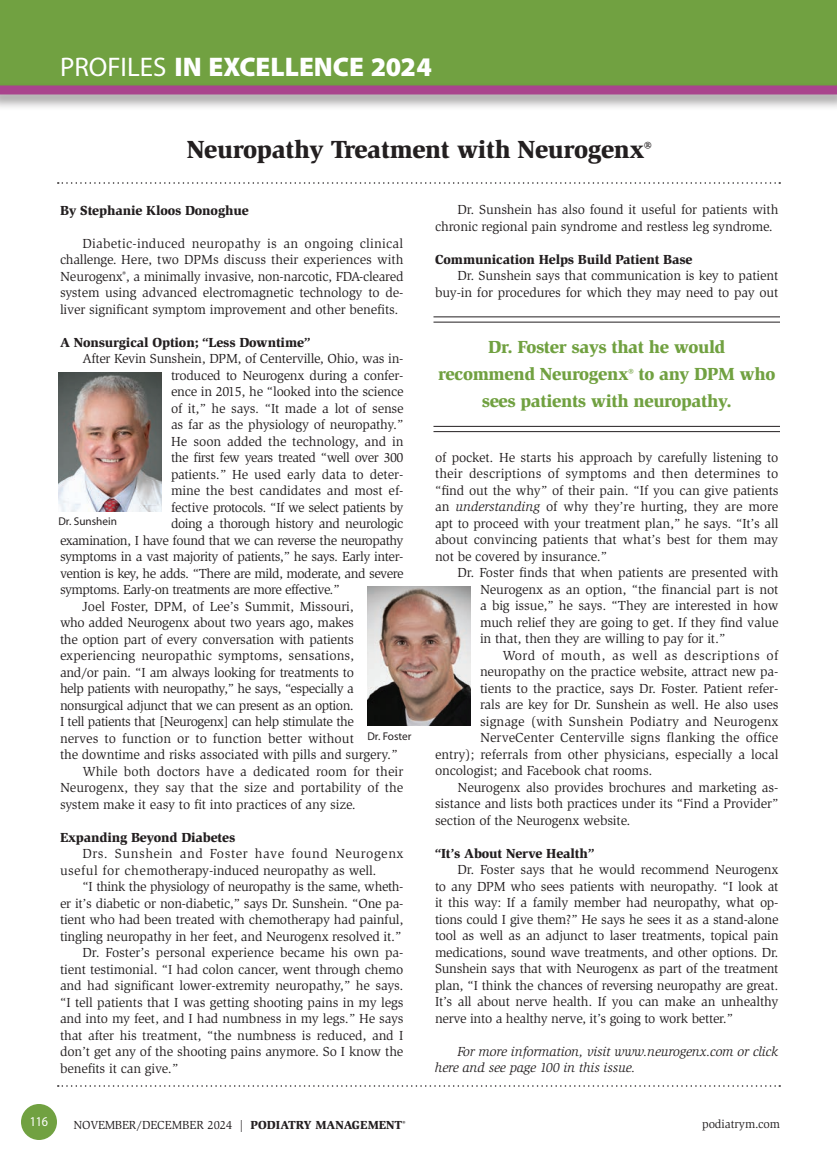
<style>
.page{position:relative;width:837px;height:1161px;background:#fff}
.page>*{position:absolute;margin:0;border:0;box-sizing:border-box;transform-origin:0 0}
.t1{font:900 27px "Myriad Pro";color:#fff}
.t2{font:900 25.5px "Slimbach";letter-spacing:-.015em;color:#231f20}
._2011-Callout{font:900 18px/27px "Slimbach";letter-spacing:-.02em;color:#71a141;text-align:center}
.t3{font:13.5px/16.5px "Slimbach";letter-spacing:-.01em;color:#231f20;text-align:justify}
.t4{font:13.5px "Slimbach";letter-spacing:-.035em;color:#231f20}
._2011-Subhead1{font:900 13.5px "Slimbach";letter-spacing:-.01em;color:#231f20}
.t5{font:13.5px/16.5px "Slimbach";letter-spacing:.03em;color:#231f20}
.t6{font:italic 13.5px/16.5px "Slimbach";letter-spacing:-.01em;color:#231f20}
.t7{font:13.5px "Slimbach";letter-spacing:-.03em;color:#231f20}
.t8{font:13.5px "Myriad Pro";color:#fff;scale:.9 1}
.t9{font:12px "Slimbach";color:#231f20}
._2023-Photo_Caption{font:11.25px "Myriad Pro";color:#231f20}
.s1{font-weight:400}
.s2{font-style:italic}
.s3{font-weight:900}
</style>
<div class="page">
<div style="left:0;top:0;width:837px;height:88px;background:#71a141"></div>
<svg style="left:58px;top:182px;width:722px;height:2px"></svg>
<svg style="left:58px;top:1085px;width:722px;height:2px"></svg>
<hr style="left:434px;top:316px;width:346px;height:1px;background:#231f20">
<hr style="left:434px;top:322px;width:346px;height:1px;background:#231f20">
<hr style="left:434px;top:426px;width:346px;height:1px;background:#231f20">
<hr style="left:434px;top:431px;width:346px;height:1px;background:#231f20">
<div style="left:0;top:82px;width:837px;height:29px;background:#231f20;opacity:.5"></div>
<div style="left:0;top:86px;width:837px;height:8px;background:#a9448d"></div>
<div style="left:21px;top:1104px;width:36px;height:36px;background:#71a141;border-radius:50%"></div>
<img style="left:58px;top:372px;width:104px;height:140px">
<img style="left:368px;top:586px;width:103px;height:140px">
<p class="t1" style="left:60px;top:51px;width:374px"><span class="s1">PROFILES</span> IN EXCELLENCE 2024</p>
<p class="t2" style="left:187px;top:134px;width:467px">Neuropathy Treatment with Neurogenx<sup>®</sup></p>
<p class="_2011-Subhead1" style="left:60px;top:202px;width:190px">By Stephanie Kloos Donoghue</p>
<p class="t3" style="left:60px;top:235px;width:345px;text-indent:23px">Diabetic-induced neuropathy is an ongoing clinical challenge. Here, two DPMs discuss their experiences with Neurogenx<sup>®</sup>, a minimally invasive, non-narcotic, FDA-cleared system using advanced electromagnetic technology to de&shy;liver significant symptom improvement and other benefits.</p>
<p class="_2011-Subhead1" style="left:60px;top:334px;width:252px">A Nonsurgical Option; “Less Downtime”</p>
<p class="t3" style="left:83px;top:351px;width:322px">After Kevin Sunshein, DPM, of Centerville, Ohio, was in-</p>
<p class="t3" style="left:171px;top:367px;width:234px">troduced to Neurogenx during a confer-</p>
<p class="t3" style="left:171px;top:384px;width:234px">ence in 2015, he “looked into the science</p>
<p class="t3" style="left:171px;top:400px;width:234px">of it,” he says. “It made a lot of sense</p>
<p class="t3" style="left:171px;top:417px;width:234px">as far as the physiology of neuropathy.”</p>
<p class="t3" style="left:171px;top:433px;width:234px">He soon added the technology, and in</p>
<p class="t4" style="left:171px;top:450px;width:234px">the first few years treated “well over 300</p>
<p class="t3" style="left:171px;top:466px;width:234px">patients.” He used early data to deter-</p>
<p class="t3" style="left:171px;top:483px;width:234px">mine the best candidates and most ef-</p>
<p class="t4" style="left:171px;top:499px;width:234px">fective protocols. “If we select patients by</p>
<p class="t7" style="left:171px;top:516px;width:234px">doing a thorough history and neurologic</p>
<p class="t4" style="left:60px;top:532px;width:345px">examination, I have found that we can reverse the neuropathy</p>
<p class="t4" style="left:60px;top:549px;width:345px">symptoms in a vast majority of patients,” he says. Early inter-</p>
<p class="t4" style="left:60px;top:565px;width:345px">vention is key, he adds. “There are mild, moderate, and severe</p>
<p class="t4" style="left:60px;top:582px;width:281px">symptoms. Early-on treatments are more effective.”</p>
<p class="t3" style="left:60px;top:598px;width:339px;text-align:left;text-indent:23px">Joel Foster, DPM, of Lee’s Summit, Missouri,<br>who added Neurogenx about two years ago, makes<br>the option part of every conversation with patients experiencing neuropathic symptoms, sensations,<br>and/or pain. “I am always looking for treatments to<br>help patients with neuropathy,” he says, “especially a nonsurgical adjunct that we can present as an option.<br>I tell patients that [Neurogenx] can help stimulate the<br>nerves to function or to function better without<br>the downtime and risks associated with pills and surgery.”</p>
<p class="t3" style="left:60px;top:763px;width:345px;text-indent:23px">While both doctors have a dedicated room for their Neurogenx, they say that the size and portability of the system make it easy to fit into practices of any size.</p>
<p class="_2011-Subhead1" style="left:60px;top:829px;width:177px">Expanding Beyond Diabetes</p>
<p class="t5" style="left:60px;top:846px;width:345px;text-indent:23px">Drs. Sunshein and Foster have found Neurogenx useful for chemotherapy-induced neuropathy as well.</p>
<p class="t3" style="left:60px;top:879px;width:345px;text-indent:22px">“I think the physiology of neuropathy is the same, wheth&shy;er it’s diabetic or non-diabetic,” says Dr. Sunshein. “One pa&shy;tient who had been treated with chemotherapy had painful, tingling neuropathy in her feet, and Neurogenx resolved it.”</p>
<p class="t3" style="left:60px;top:945px;width:345px;text-indent:22px">Dr. Foster’s personal experience became his own pa&shy;tient testimonial. “I had colon cancer, went through chemo and had significant lower-extremity neuropathy,” he says. “I tell patients that I was getting shooting pains in my legs and into my feet, and I had numbness in my legs.” He says that after his treatment, “the numbness is reduced, and I don’t get any of the shooting pains anymore. So I know the benefits it can give.”</p>
<p class="_2023-Photo_Caption" style="left:58px;top:515px;width:60px">Dr. Sunshein</p>
<p class="_2023-Photo_Caption" style="left:368px;top:730px;width:46px">Dr. Foster</p>
<p class="t3" style="left:435px;top:201px;width:345px;text-indent:23px">Dr. Sunshein has also found it useful for patients with chronic regional pain syndrome and restless leg syndrome.</p>
<p class="_2011-Subhead1" style="left:435px;top:251px;width:259px">Communication Helps Build Patient Base</p>
<p class="t3" style="left:435px;top:267px;width:345px;text-align:right">Dr. Sunshein says that communication is key to patient buy-in for procedures for which they may need to pay out</p>
<p class="_2011-Callout" style="left:488px;top:333px;width:239px">Dr. Foster says that he would</p>
<p class="_2011-Callout" style="left:438px;top:360px;width:339px">recommend Neurogenx<sup>®</sup> to any DPM who sees patients with neuropathy.</p>
<p class="t3" style="left:435px;top:449px;width:345px">of pocket. He starts his approach by carefully listening to their descriptions of symptoms and then determines to “find out the why” of their pain. “If you can give patients an <span class="s2">understanding</span> of why they’re hurting, they are more apt to proceed with your treatment plan,” he says. “It’s all about convincing patients that what’s best for them may not be covered by insurance.”</p>
<p class="t3" style="left:480px;top:564px;width:300px;text-indent:-22px">Dr. Foster finds that when patients are presented with Neurogenx as an option, “the financial part is not a big issue,” he says. “They are interested in how much relief they are going to get. If they find value in that, then they are willing to pay for it.”</p>
<p class="t5" style="left:503px;top:647px;width:278px">Word of mouth, as well as descriptions of</p>
<p class="t3" style="left:480px;top:663px;width:300px">neuropathy on the practice website, attract new pa-</p>
<p class="t3" style="left:480px;top:680px;width:300px">tients to the practice, says Dr. Foster. Patient refer-</p>
<p class="t3" style="left:480px;top:696px;width:300px">rals are key for Dr. Sunshein as well. He also uses</p>
<p class="t3" style="left:480px;top:713px;width:300px">signage (with Sunshein Podiatry and Neurogenx</p>
<p class="t3" style="left:480px;top:729px;width:300px">NerveCenter Centerville signs flanking the office</p>
<p class="t3" style="left:435px;top:746px;width:345px">entry); referrals from other physicians, especially a local</p>
<p class="t3" style="left:435px;top:762px;width:219px">oncologist; and Facebook chat rooms.</p>
<p class="t3" style="left:435px;top:779px;width:345px;text-indent:22px">Neurogenx also provides brochures and marketing as&shy;sistance and lists both practices under its “Find a Provider” section of the Neurogenx website.</p>
<p class="_2011-Subhead1" style="left:435px;top:845px;width:161px">“It’s About Nerve Health”</p>
<p class="t3" style="left:435px;top:861px;width:345px;text-indent:23px">Dr. Foster says that he would recommend Neurogenx to any DPM who sees patients with neuropathy. “I look at it this way: If a family member had neuropathy, what op&shy;tions could I give them?” He says he sees it as a stand-alone tool as well as an adjunct to laser treatments, topical pain medications, sound wave treatments, and other options. Dr.<br>Sunshein says that with Neurogenx as part of the treatment plan, “I think the chances of reversing neuropathy are great.<br>It’s all about nerve health. If you can make an unhealthy nerve into a healthy nerve, it’s going to work better.”</p>
<p class="t6" style="left:435px;top:1043px;width:345px;text-indent:23px">For more information, visit www.neurogenx.com or click here and see page 100 in this issue.</p>
<p class="t8" style="left:30px;top:1114px;width:22px">116</p>
<p class="t9" style="left:74px;top:1118px;width:333px">NOVEMBER/DECEMBER 2024 | <span class="s3">PODIATRY MANAGEMENT</span><sup>®</sup></p>
<p class="t9" style="left:702px;top:1117px;width:79px">podiatrym.com</p>
</div>
